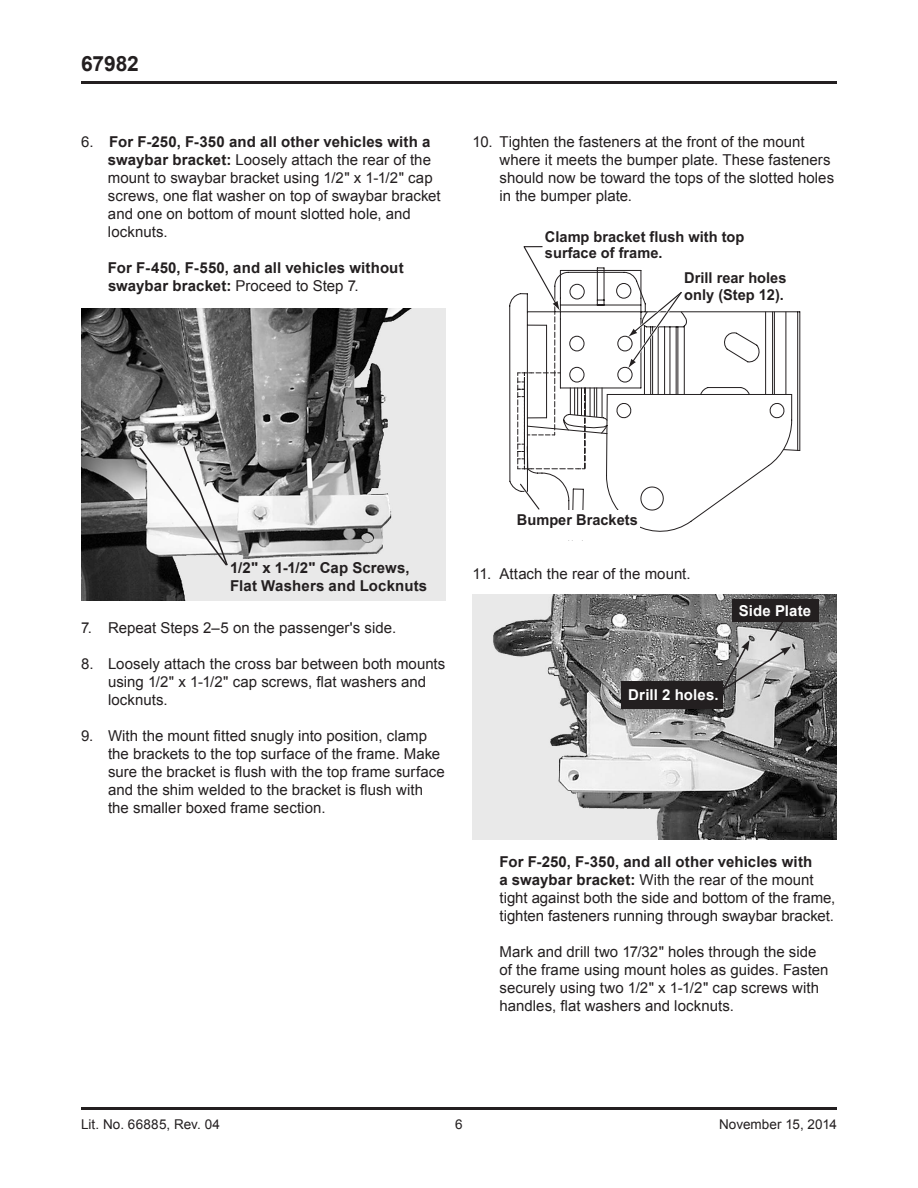
<style>
.page{position:relative;width:918px;height:1188px;background:#fff}
.page>*{position:absolute;margin:0;border:0;box-sizing:border-box;transform-origin:0 0}
.t1{font:700 21px "Arial";letter-spacing:-.005em;color:#231f20}
.t2{font:15px/18px "Arial";color:#231f20}
.t3{font:700 15px/18px "Arial";color:#231f20}
.t4{font:700 15px "Arial";letter-spacing:.01em;color:#fff}
.t5{font:13.5px "Arial";letter-spacing:.005em;color:#231f20}
.s1{font-weight:700}
.s2{font-weight:400}
</style>
<div class="page">
<hr style="left:81px;top:1107px;width:756px;height:3px;background:#231f20">
<hr style="left:81px;top:81px;width:756px;height:3px;background:#231f20">
<img style="left:81px;top:309px;width:365px;height:292px">
<svg style="left:138px;top:445px;width:91px;height:122px"></svg>
<svg style="left:509px;top:294px;width:196px;height:238px"></svg>
<svg style="left:684px;top:294px;width:116px;height:218px"></svg>
<div style="left:557px;top:510px;width:83px;height:30px;background:#fff"></div>
<svg style="left:517px;top:267px;width:167px;height:245px"></svg>
<svg style="left:628px;top:291px;width:55px;height:77px"></svg>
<svg style="left:519px;top:483px;width:22px;height:28px"></svg>
<svg style="left:517px;top:246px;width:80px;height:223px"></svg>
<img style="left:473px;top:595px;width:364px;height:244px">
<div style="left:622px;top:681px;width:101px;height:27px;background:#231f20"></div>
<div style="left:732px;top:599px;width:86px;height:23px;background:#231f20"></div>
<svg style="left:719px;top:615px;width:72px;height:78px;background:#9f9e9e"></svg>
<h1 class="t1" style="left:81px;top:50px;width:59px">67982</h1>
<p class="t2" style="left:108px;top:133px;width:334px;text-indent:-27px">6. <span class="s1">For F‑250, F‑350 and all other vehicles with a swaybar bracket:</span> Loosely attach the rear of the mount to swaybar bracket using 1/2" x 1‑1/2" cap screws, one flat washer on top of swaybar bracket and one on bottom of mount slotted hole, and locknuts.</p>
<p class="t3" style="left:108px;top:259px;width:297px">For F‑450, F‑550, and all vehicles without swaybar bracket: <span class="s2">Proceed to Step 7.</span></p>
<p class="t2" style="left:499px;top:133px;width:336px;text-indent:-27px">10. Tighten the fasteners at the front of the mount where it meets the bumper plate. These fasteners should now be toward the tops of the slotted holes in the bumper plate.</p>
<p class="t3" style="left:545px;top:229px;width:201px;line-height:16.5px">Clamp bracket flush with top surface of frame.</p>
<p class="t3" style="left:684px;top:270px;width:104px;line-height:16.5px">Drill rear holes only (Step 12).</p>
<p class="t3" style="left:230px;top:559px;width:199px">1/2" x 1‑1/2" Cap Screws,<br>Flat Washers and Locknuts</p>
<p class="t2" style="left:81px;top:619px;width:317px">7. Repeat Steps 2–5 on the passenger's side.</p>
<p class="t2" style="left:108px;top:655px;width:339px;text-indent:-27px">8. Loosely attach the cross bar between both mounts using 1/2" x 1‑1/2" cap screws, flat washers and locknuts.</p>
<p class="t2" style="left:108px;top:727px;width:338px;text-indent:-27px">9. With the mount fitted snugly into position, clamp the brackets to the top surface of the frame. Make sure the bracket is flush with the top frame surface and the shim welded to the bracket is flush with the smaller boxed frame section.</p>
<p class="t3" style="left:517px;top:511px;width:122px">Bumper Brackets</p>
<p class="t2" style="left:472px;top:565px;width:220px">11. Attach the rear of the mount.</p>
<p class="t4" style="left:739px;top:601px;width:74px">Side Plate</p>
<p class="t4" style="left:628px;top:685px;width:92px">Drill 2 holes.</p>
<p class="t2" style="left:499px;top:853px;width:337px"><span class="s1">For F‑250, F‑350, and all other vehicles with<br>a swaybar bracket:</span> With the rear of the mount tight against both the side and bottom of the frame, tighten fasteners running through swaybar bracket.</p>
<p class="t2" style="left:499px;top:943px;width:331px">Mark and drill two 17/32" holes through the side of the frame using mount holes as guides. Fasten securely using two 1/2" x 1‑1/2" cap screws with handles, flat washers and locknuts.</p>
<p class="t5" style="left:81px;top:1116px;width:141px">Lit. No. 66885, Rev. 04</p>
<p class="t5" style="left:455px;top:1116px;width:9px">6</p>
<p class="t5" style="left:719px;top:1116px;width:119px">November 15, 2014</p>
</div>
